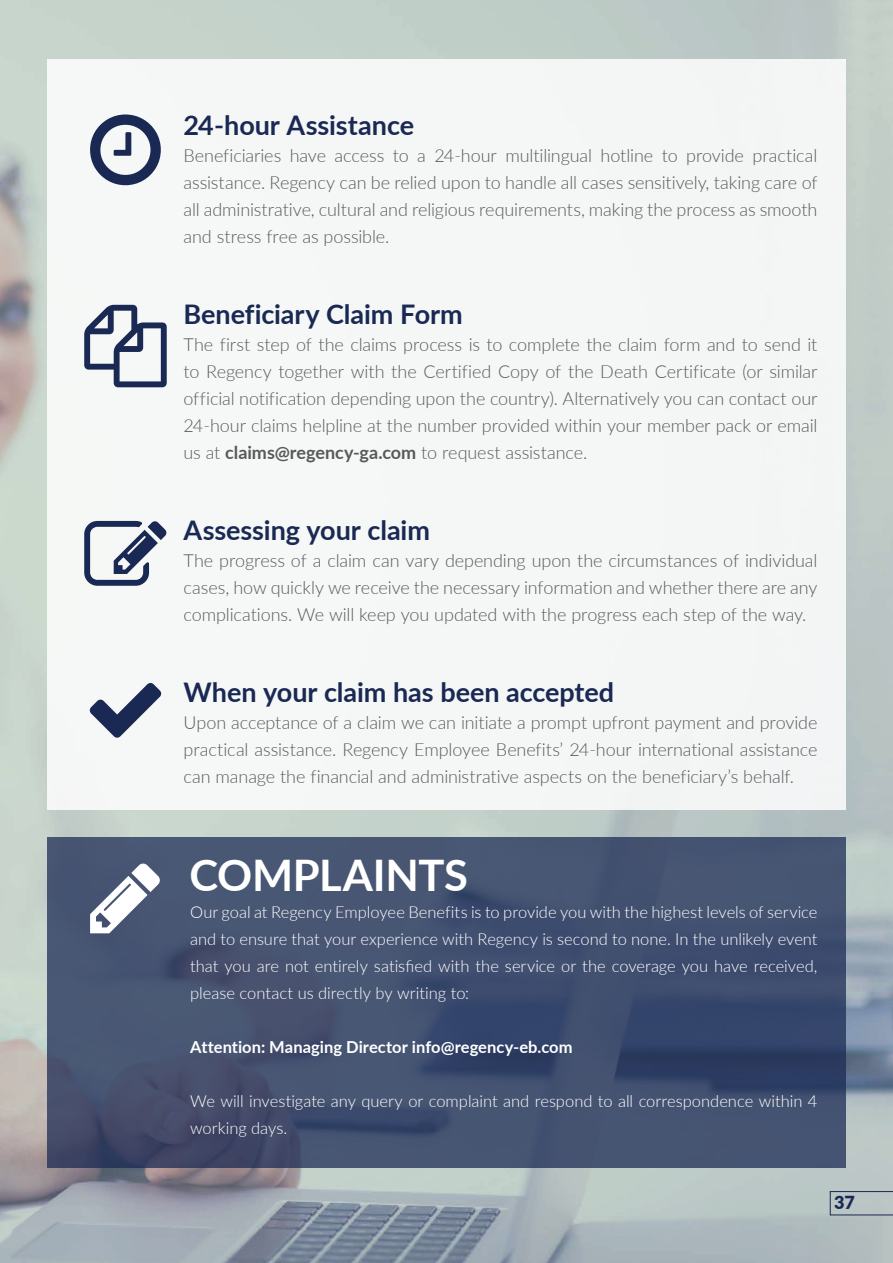
<style>
.page{position:relative;width:893px;height:1263px;background:#fff}
.page>*{position:absolute;margin:0;border:0;box-sizing:border-box;transform-origin:0 0}
.t1{font:700 43.5px "Lato";letter-spacing:-.005em;color:#fff}
.t2{font:700 27px "Lato";letter-spacing:-.005em;color:#1a2953}
.t3{font:300 18px/27px "Lato";letter-spacing:-.005em;color:#58595b;text-align:justify}
.t4{font:900 18px "Lato";color:#1a2953}
.t5{font:300 16.5px/27px "Lato";color:#fff;text-align:justify}
.t6{font:700 16.5px "Lato";color:#fff}
.s1{font-weight:700}
</style>
<div class="page">
<img style="left:0;top:0;width:893px;height:1263px">
<svg style="left:47px;top:837px;width:799px;height:330px;background:#424f6f"></svg>
<div style="left:47px;top:59px;width:799px;height:751px;background:#f5f7f6"></div>
<svg style="left:830px;top:1191px;width:63px;height:24px;background:#aeb9bc"></svg>
<div style="left:90px;top:862px;width:70px;height:71px;background:#465472"></div>
<h2 class="t2" style="left:184px;top:105px;width:232px">24-hour Assistance</h2>
<p class="t3" style="left:184px;top:141px;width:635px">Beneficiaries have access to a 24-hour multilingual hotline to provide practical assistance. Regency can be relied upon to handle all cases sensitively, taking care of all administrative, cultural and religious requirements, making the process as smooth and stress free as possible.</p>
<h2 class="t2" style="left:184px;top:294px;width:281px">Beneficiary Claim Form</h2>
<p class="t3" style="left:184px;top:330px;width:635px">The first step of the claims process is to complete the claim form and to send it to Regency together with the Certified Copy of the Death Certificate (or similar official notification depending upon the country). Alternatively you can contact our 24-hour claims helpline at the number provided within your member pack or email us at <span class="s1">claims@regency-ga.com</span> to request assistance.</p>
<h2 class="t2" style="left:184px;top:510px;width:248px">Assessing your claim</h2>
<p class="t3" style="left:184px;top:546px;width:635px">The progress of a claim can vary depending upon the circumstances of individual cases, how quickly we receive the necessary information and whether there are any complications. We will keep you updated with the progress each step of the way.</p>
<h2 class="t2" style="left:184px;top:672px;width:432px">When your claim has been accepted</h2>
<p class="t3" style="left:184px;top:708px;width:635px">Upon acceptance of a claim we can initiate a prompt upfront payment and provide practical assistance. Regency Employee Benefits’ 24-hour international assistance can manage the financial and administrative aspects on the beneficiary’s behalf.</p>
<h1 class="t1" style="left:189px;top:843px;width:280px">COMPLAINTS</h1>
<p class="t5" style="left:190px;top:898px;width:629px">Our goal at Regency Employee Benefits is to provide you with the highest levels of service and to ensure that your experience with Regency is second to none. In the unlikely event that you are not entirely satisfied with the service or the coverage you have received, please contact us directly by writing to:</p>
<p class="t6" style="left:190px;top:1035px;width:384px">Attention: Managing Director info@regency-eb.com</p>
<p class="t5" style="left:190px;top:1087px;width:629px">We will investigate any query or complaint and respond to all correspondence within 4 working days.</p>
<p class="t4" style="left:834px;top:1189px;width:22px">37</p>
</div>
